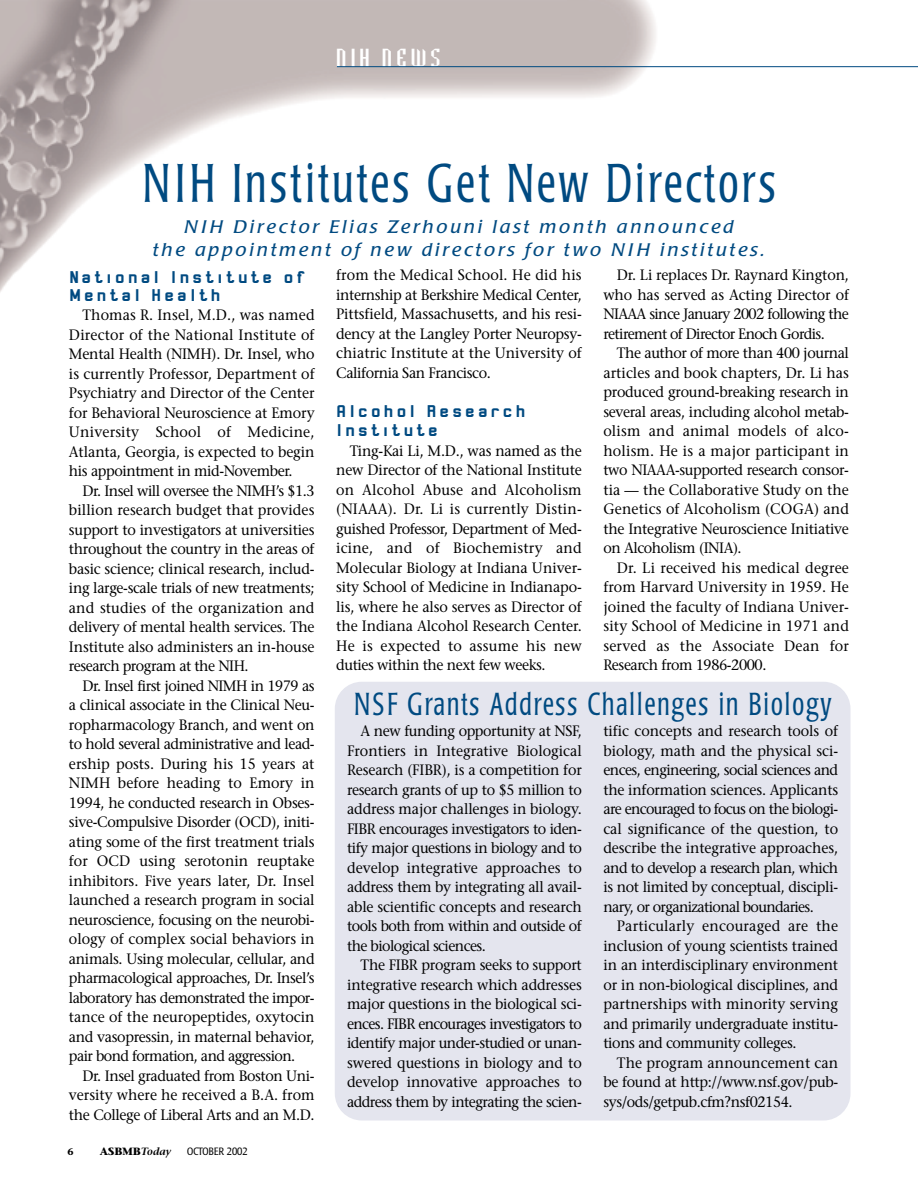
<style>
.page{position:relative;width:918px;height:1188px;background:#fff}
.page>*{position:absolute;margin:0;border:0;box-sizing:border-box;transform-origin:0 0}
.t1{font:300 condensed 54px "Poppl Laudatio";letter-spacing:.075em;color:#004a81;scale:.85 1}
.t2{font:300 condensed 31.5px "Poppl Laudatio";letter-spacing:.075em;color:#004a81;scale:.85 1}
.t3{font:24px "Badloc Bevel";letter-spacing:.145em;color:#fff;scale:1.2 1}
.t4{font:italic 18px/22.5px "Poppl Laudatio";letter-spacing:.14em;color:#004a81;text-align:center;scale:1.1 1}
.t5{font:700 18px/18px "Robust ICG";letter-spacing:.13em;color:#004a81;scale:1.1 1}
.t6{font:15px/19.5px "Stone Serif";letter-spacing:-.03em;color:#000;text-align:justify;scale:.95 1}
.t7{font:300 condensed 10.5px "Poppl Laudatio";color:#000}
.t8{font:700 10.5px "Stone Serif";color:#000}
.t9{font:700 9.75px "Stone Serif";color:#000}
.s1{font-weight:600;font-style:italic}
</style>
<div class="page">
<img style="left:0;top:0;width:660px;height:292px">
<hr style="left:337px;top:66px;width:581px;height:1px;background:#004a81">
<div style="left:335px;top:682px;width:515px;height:438px;background:#e4e5ee;border-radius:27px"></div>
<h3 class="t3" style="left:336px;top:50px;width:88px">NIH NEWS</h3>
<h1 class="t1" style="left:143px;top:161px;width:746px">NIH Institutes Get New Directors</h1>
<p class="t4" style="left:153px;top:218px;width:558px">NIH Director Elias Zerhouni last month announced<br>the appointment of new directors for two NIH institutes.</p>
<p class="t5" style="left:69px;top:269px;width:216px">National Institute of<br>Mental Health</p>
<p class="t6" style="left:69px;top:307px;width:260px;text-indent:14px">Thomas R. Insel, M.D., was named Director of the National Institute of Mental Health (NIMH). Dr. Insel, who is currently Professor, Department of Psychiatry and Director of the Center for Behavioral Neuroscience at Emory University School of Medicine, Atlanta, Georgia, is expected to begin his appointment in mid-November.</p>
<p class="t6" style="left:69px;top:482px;width:260px;text-indent:14px">Dr. Insel will oversee the NIMH’s $1.3 billion research budget that provides support to investigators at universities throughout the country in the areas of basic science; clinical research, includ&shy;ing large-scale trials of new treatments; and studies of the organization and delivery of mental health services. The Institute also administers an in-house research program at the NIH.</p>
<p class="t6" style="left:69px;top:677px;width:260px;text-indent:14px">Dr. Insel first joined NIMH in 1979 as a clinical associate in the Clinical Neu&shy;ropharmacology Branch, and went on to hold several administrative and lead&shy;ership posts. During his 15 years at NIMH before heading to Emory in 1994, he conducted research in Obses&shy;sive-Compulsive Disorder (OCD), initi&shy;ating some of the first treatment trials for OCD using serotonin reuptake inhibitors. Five years later, Dr. Insel launched a research program in social neuroscience, focusing on the neurobi&shy;ology of complex social behaviors in animals. Using molecular, cellular, and pharmacological approaches, Dr. Insel’s laboratory has demonstrated the impor&shy;tance of the neuropeptides, oxytocin and vasopressin, in maternal behavior, pair bond formation, and aggression.</p>
<p class="t6" style="left:69px;top:1067px;width:260px;text-indent:14px">Dr. Insel graduated from Boston Uni&shy;versity where he received a B.A. from the College of Liberal Arts and an M.D.</p>
<p class="t9" style="left:68px;top:1148px;width:8px">6</p>
<p class="t8" style="left:100px;top:1148px;width:73px">ASBMB<span class="s1">Today</span></p>
<p class="t7" style="left:187px;top:1147px;width:62px">OCTOBER 2002</p>
<p class="t6" style="left:336px;top:267px;width:260px">from the Medical School. He did his internship at Berkshire Medical Center, Pittsfield, Massachusetts, and his resi&shy;dency at the Langley Porter Neuropsy&shy;chiatric Institute at the University of California San Francisco.</p>
<p class="t5" style="left:336px;top:403px;width:174px;line-height:19.5px">Alcohol Research<br>Institute</p>
<p class="t6" style="left:336px;top:442px;width:260px;text-indent:14px">Ting-Kai Li, M.D., was named as the new Director of the National Institute on Alcohol Abuse and Alcoholism (NIAAA). Dr. Li is currently Distin&shy;guished Professor, Department of Med&shy;icine, and of Biochemistry and Molecular Biology at Indiana Univer&shy;sity School of Medicine in Indianapo&shy;lis, where he also serves as Director of the Indiana Alcohol Research Center.<br>He is expected to assume his new duties within the next few weeks.</p>
<p class="t6" style="left:603px;top:267px;width:260px;text-indent:14px">Dr. Li replaces Dr. Raynard Kington, who has served as Acting Director of NIAAA since January 2002 following the retirement of Director Enoch Gordis.</p>
<p class="t6" style="left:603px;top:345px;width:260px;text-indent:14px">The author of more than 400 journal articles and book chapters, Dr. Li has produced ground-breaking research in several areas, including alcohol metab&shy;olism and animal models of alco&shy;holism. He is a major participant in two NIAAA-supported research consor&shy;tia — the Collaborative Study on the Genetics of Alcoholism (COGA) and the Integrative Neuroscience Initiative on Alcoholism (INIA).</p>
<p class="t6" style="left:603px;top:559px;width:260px;text-indent:14px">Dr. Li received his medical degree from Harvard University in 1959. He joined the faculty of Indiana Univer&shy;sity School of Medicine in 1971 and served as the Associate Dean for Research from 1986-2000.</p>
<h2 class="t2" style="left:354px;top:691px;width:563px">NSF Grants Address Challenges in Biology</h2>
<p class="t6" style="left:347px;top:723px;width:249px;text-indent:14px">A new funding opportunity at NSF, Frontiers in Integrative Biological Research (FIBR), is a competition for research grants of up to $5 million to address major challenges in biology.<br>FIBR encourages investigators to iden&shy;tify major questions in biology and to develop integrative approaches to address them by integrating all avail&shy;able scientific concepts and research tools both from within and outside of the biological sciences.</p>
<p class="t6" style="left:347px;top:957px;width:249px;text-indent:14px">The FIBR program seeks to support integrative research which addresses major questions in the biological sci&shy;ences. FIBR encourages investigators to identify major under-studied or unan&shy;swered questions in biology and to develop innovative approaches to address them by integrating the scien-</p>
<p class="t6" style="left:603px;top:723px;width:249px">tific concepts and research tools of biology, math and the physical sci&shy;ences, engineering, social sciences and the information sciences. Applicants are encouraged to focus on the biologi&shy;cal significance of the question, to describe the integrative approaches, and to develop a research plan, which is not limited by conceptual, discipli&shy;nary, or organizational boundaries.</p>
<p class="t6" style="left:603px;top:918px;width:249px;text-indent:14px">Particularly encouraged are the inclusion of young scientists trained in an interdisciplinary environment or in non-biological disciplines, and partnerships with minority serving and primarily undergraduate institu&shy;tions and community colleges.</p>
<p class="t6" style="left:603px;top:1054px;width:249px;text-indent:14px">The program announcement can be found at http://www.nsf.gov/pub&shy;sys/ods/getpub.cfm?nsf02154.</p>
</div>
